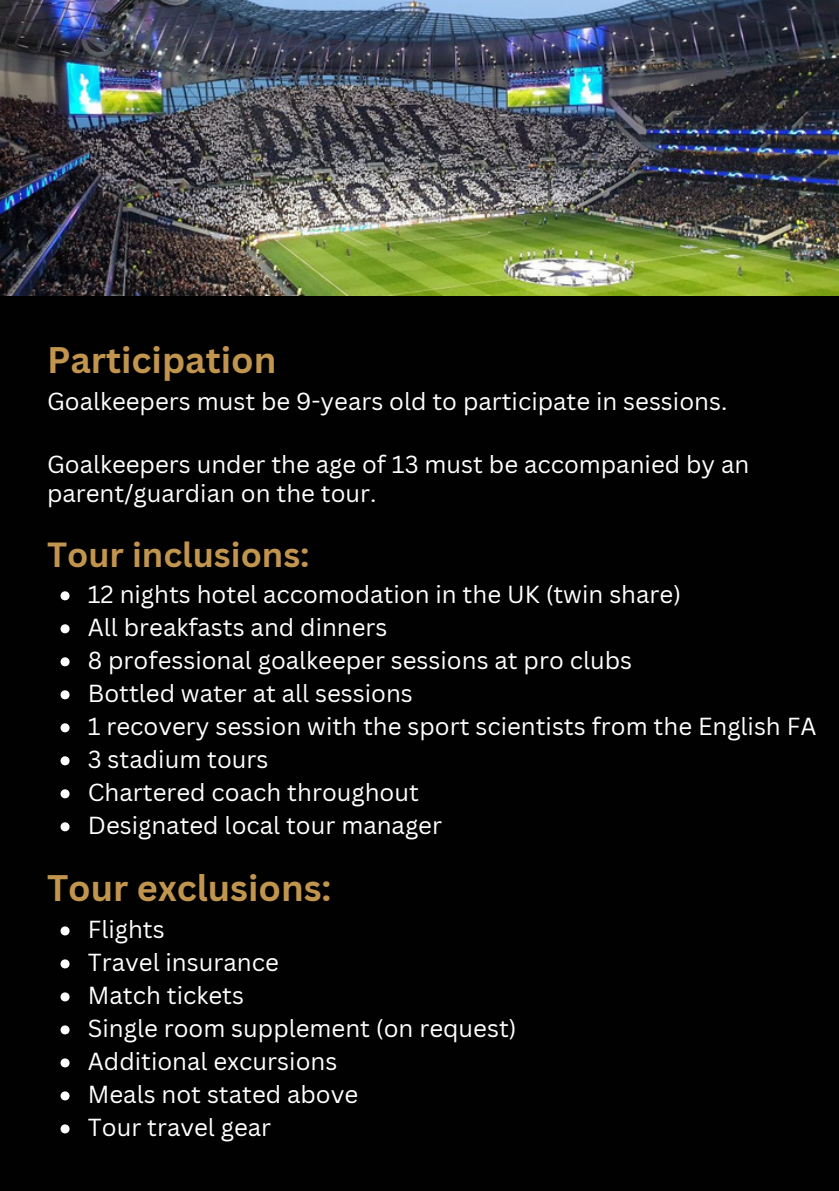
<style>
.page{position:relative;width:839px;height:1191px;background:#fff}
.page>*{position:absolute;margin:0;border:0;box-sizing:border-box;transform-origin:0 0}
.t1{font:700 36px "Canva Sans";color:#c1954e}
.t2{font:700 34px "Canva Sans";color:#c1954e}
.t3{font:24px/28.4px "Canva Sans";color:#fff}
</style>
<div class="page">
<div style="left:0;top:0;width:838px;height:1191px;background:#010101"></div>
<svg style="left:61px;top:591px;width:9px;height:9px"></svg>
<svg style="left:61px;top:624px;width:9px;height:9px"></svg>
<svg style="left:61px;top:657px;width:9px;height:9px"></svg>
<svg style="left:61px;top:690px;width:9px;height:9px"></svg>
<svg style="left:61px;top:723px;width:9px;height:9px"></svg>
<svg style="left:61px;top:756px;width:9px;height:9px"></svg>
<svg style="left:61px;top:789px;width:9px;height:9px"></svg>
<svg style="left:61px;top:822px;width:9px;height:9px"></svg>
<img style="left:0;top:0;width:838px;height:296px">
<svg style="left:61px;top:926px;width:9px;height:9px"></svg>
<svg style="left:61px;top:959px;width:9px;height:9px"></svg>
<svg style="left:61px;top:992px;width:9px;height:9px"></svg>
<svg style="left:61px;top:1025px;width:9px;height:9px"></svg>
<svg style="left:61px;top:1058px;width:9px;height:9px"></svg>
<svg style="left:61px;top:1091px;width:9px;height:9px"></svg>
<svg style="left:61px;top:1124px;width:9px;height:9px"></svg>
<p class="t1" style="left:47px;top:334px;width:231px">Participation</p>
<p class="t3" style="left:47px;top:387px;width:681px">Goalkeepers must be 9-years old to participate in sessions.</p>
<p class="t3" style="left:47px;top:450px;width:703px">Goalkeepers under the age of 13 must be accompanied by an parent/guardian on the tour.</p>
<p class="t2" style="left:47px;top:531px;width:264px">Tour inclusions:</p>
<p class="t3" style="left:88px;top:580px;width:594px">12 nights hotel accomodation in the UK (twin share)</p>
<p class="t3" style="left:88px;top:613px;width:301px">All breakfasts and dinners</p>
<p class="t3" style="left:88px;top:646px;width:546px">8 professional goalkeeper sessions at pro clubs</p>
<h1 class="t3" style="left:88px;top:679px;width:326px">Bottled water at all sessions</h1>
<p class="t3" style="left:88px;top:712px;width:730px">1 recovery session with the sport scientists from the English FA</p>
<p class="t3" style="left:88px;top:745px;width:182px">3 stadium tours</p>
<p class="t3" style="left:88px;top:778px;width:332px">Chartered coach throughout</p>
<p class="t3" style="left:88px;top:811px;width:355px">Designated local tour manager</p>
<p class="t1" style="left:47px;top:862px;width:286px">Tour exclusions:</p>
<p class="t3" style="left:88px;top:915px;width:78px">Flights</p>
<p class="t3" style="left:88px;top:948px;width:192px">Travel insurance</p>
<h1 class="t3" style="left:88px;top:981px;width:158px">Match tickets</h1>
<p class="t3" style="left:88px;top:1014px;width:430px">Single room supplement (on request)</p>
<p class="t3" style="left:88px;top:1047px;width:251px">Additional excursions</p>
<p class="t3" style="left:88px;top:1080px;width:272px">Meals not stated above</p>
<p class="t3" style="left:88px;top:1113px;width:185px">Tour travel gear</p>
</div>
